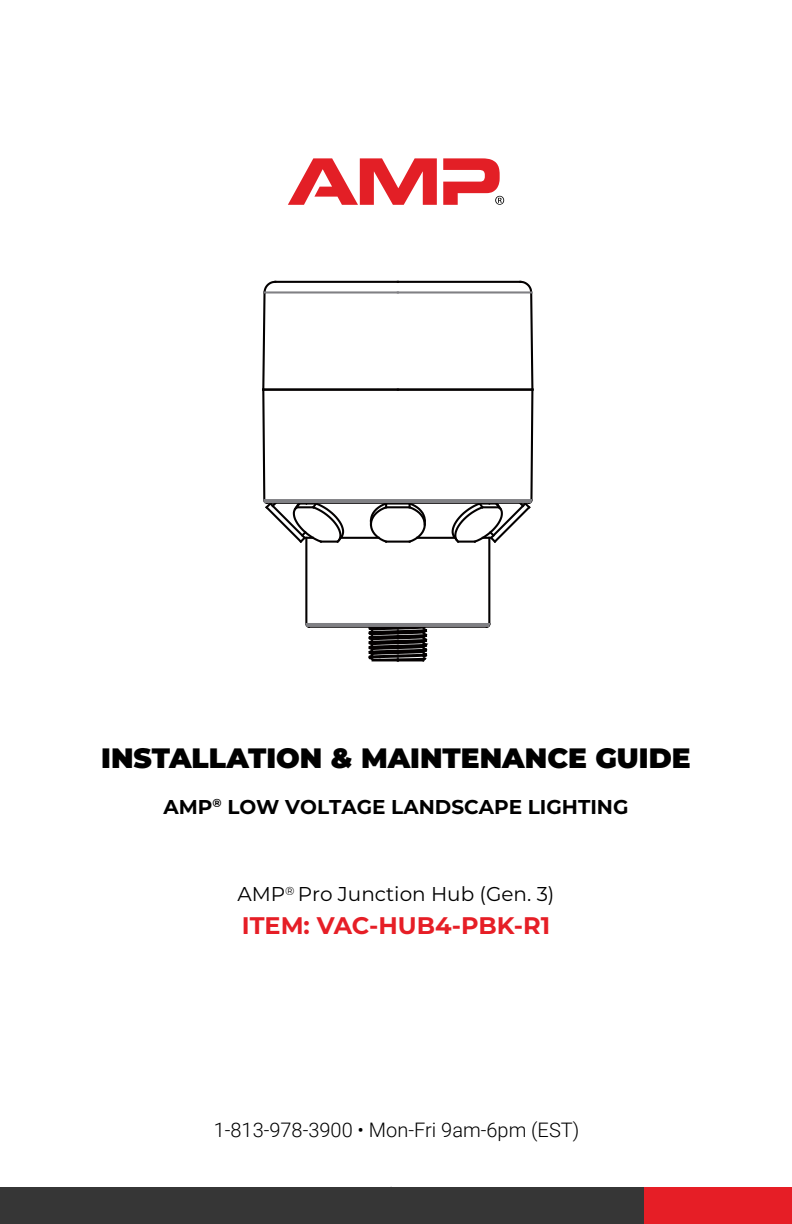
<style>
.page{position:relative;width:792px;height:1224px;background:#fff}
.page>*{position:absolute;margin:0;border:0;box-sizing:border-box;transform-origin:0 0}
.t1{font:900 28px "Montserrat";color:#000}
.t2{font:700 24px "Montserrat";color:#e61e26}
.t3{font:300 20px "Roboto";color:#000}
.t4{font:700 20px "Montserrat";color:#000}
.t5{font:20px "Montserrat";color:#000}
</style>
<div class="page">
<div style="left:0;top:1188px;width:644px;height:36px;background:#363636"></div>
<div style="left:644px;top:1188px;width:148px;height:36px;background:#e61e26"></div>
<svg style="left:443px;top:158px;width:61px;height:47px"></svg>
<svg style="left:288px;top:158px;width:149px;height:47px"></svg>
<hr style="left:305px;top:538px;width:2px;height:86px;background:#030000">
<hr style="left:488px;top:538px;width:2px;height:86px;background:#030000">
<hr style="left:275px;top:281px;width:123px;height:2px;background:#030000">
<hr style="left:398px;top:281px;width:122px;height:2px;background:#030000">
<svg style="left:368px;top:628px;width:61px;height:34px;background:#312f2f"></svg>
<svg style="left:407px;top:504px;width:20px;height:39px"></svg>
<hr style="left:386px;top:502px;width:24px;height:3px;background:#030000">
<hr style="left:386px;top:506px;width:24px;height:2px;background:#030000">
<hr style="left:386px;top:541px;width:24px;height:2px;background:#030000">
<svg style="left:369px;top:504px;width:20px;height:39px"></svg>
<hr style="left:263px;top:389px;width:269px;height:2px;background:#030000">
<hr style="left:267px;top:502px;width:131px;height:2px;background:#030000">
<hr style="left:398px;top:502px;width:131px;height:2px;background:#030000">
<hr style="left:417px;top:537px;width:38px;height:2px;background:#030000">
<hr style="left:341px;top:537px;width:38px;height:2px;background:#030000">
<hr style="left:309px;top:626px;width:89px;height:2px;background:#030000">
<hr style="left:398px;top:626px;width:89px;height:2px;background:#030000">
<svg style="left:451px;top:280px;width:83px;height:265px"></svg>
<svg style="left:262px;top:280px;width:83px;height:265px"></svg>
<hr style="left:398px;top:291px;width:133px;height:3px;background:#808084">
<hr style="left:265px;top:291px;width:133px;height:3px;background:#808084">
<hr style="left:264px;top:499px;width:267px;height:2px;background:#808084">
<hr style="left:265px;top:501px;width:266px;height:2px;background:#808084">
<hr style="left:306px;top:623px;width:92px;height:2px;background:#808084">
<hr style="left:398px;top:623px;width:91px;height:2px;background:#808084">
<hr style="left:307px;top:625px;width:91px;height:2px;background:#808084">
<hr style="left:398px;top:625px;width:91px;height:2px;background:#808084">
<h1 class="t1" style="left:101px;top:737px;width:591px">INSTALLATION &amp; MAINTENANCE GUIDE</h1>
<p class="t4" style="left:163px;top:792px;width:467px">AMP<sup>®</sup> LOW VOLTAGE LANDSCAPE LIGHTING</p>
<p class="t5" style="left:237px;top:880px;width:319px">AMP<sup>®</sup> Pro Junction Hub (Gen. 3)</p>
<p class="t2" style="left:242px;top:908px;width:310px">ITEM: VAC-HUB4-PBK-R1</p>
<p class="t3" style="left:214px;top:1116px;width:367px">1-813-978-3900 • Mon-Fri 9am-6pm (EST)</p>
</div>
